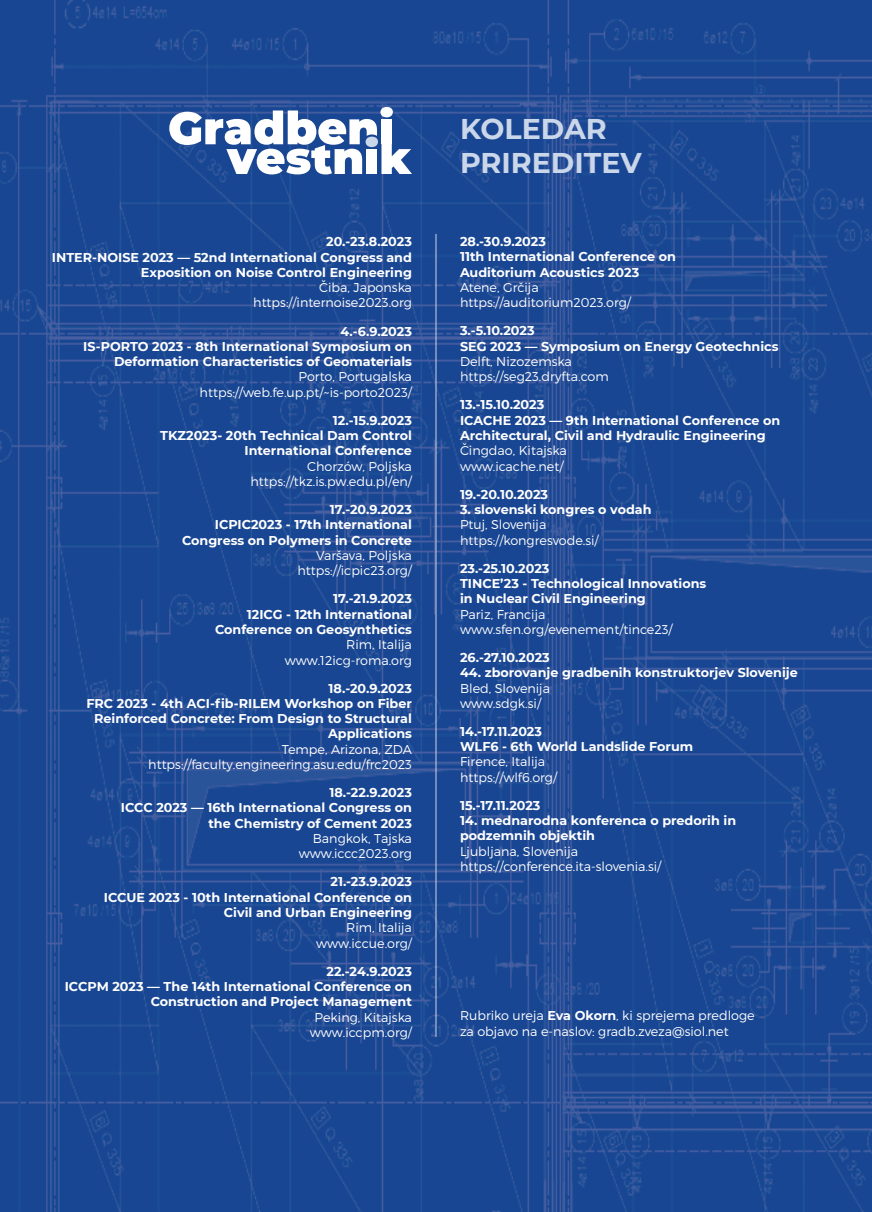
<style>
.page{position:relative;width:872px;height:1212px;background:#fff}
.page>*{position:absolute;margin:0;border:0;box-sizing:border-box;transform-origin:0 0}
.t1{font:700 28.5px/34.2px "Montserrat";color:#cad6e9}
.t2{font:700 12.75px/15.3px "Montserrat";color:#fff;text-align:right}
.t3{font:300 12.75px/15.3px "Montserrat";color:#fff}
.s1{font-weight:700}
</style>
<div class="page">
<img style="left:0;top:0;width:872px;height:1212px">
<hr style="left:435px;top:234px;width:1px;height:803px;background:#cad6e9">
<svg style="left:169px;top:107px;width:243px;height:67px"></svg>
<p class="t2" style="left:52px;top:233px;width:361px">20.-23.8.2023<br>INTER-NOISE 2023 — 52nd International Congress and<br>Exposition on Noise Control Engineering</p>
<p class="t3" style="left:253px;top:280px;width:160px;text-align:right">Čiba, Japonska https://internoise2023.org</p>
<p class="t2" style="left:83px;top:323px;width:330px">4.-6.9.2023<br>IS-PORTO 2023 - 8th International Symposium on<br>Deformation Characteristics of Geomaterials</p>
<p class="t3" style="left:200px;top:369px;width:214px;text-align:right">Porto, Portugalska https://web.fe.up.pt/~is-porto2023/</p>
<p class="t2" style="left:160px;top:412px;width:253px">12.-15.9.2023<br>TKZ2023- 20th Technical Dam Control<br>International Conference</p>
<p class="t3" style="left:250px;top:458px;width:163px;text-align:right">Chorzów, Poljska https://tkz.is.pw.edu.pl/en/</p>
<p class="t2" style="left:182px;top:501px;width:231px">17.-20.9.2023<br>ICPIC2023 - 17th International<br>Congress on Polymers in Concrete</p>
<p class="t3" style="left:297px;top:547px;width:116px;text-align:right">Varšava, Poljska https://icpic23.org/</p>
<p class="t2" style="left:215px;top:590px;width:198px">17.-21.9.2023<br>12ICG - 12th International<br>Conference on Geosynthetics</p>
<p class="t3" style="left:285px;top:637px;width:129px;text-align:right">Rim, Italija www.12icg-roma.org</p>
<p class="t2" style="left:86px;top:680px;width:327px">18.-20.9.2023<br>FRC 2023 - 4th ACI-fib-RILEM Workshop on Fiber<br>Reinforced Concrete: From Design to Structural<br>Applications</p>
<p class="t3" style="left:148px;top:741px;width:265px;text-align:right">Tempe, Arizona, ZDA https://faculty.engineering.asu.edu/frc2023</p>
<p class="t2" style="left:121px;top:784px;width:292px">18.-22.9.2023<br>ICCC 2023 — 16th International Congress on the Chemistry of Cement 2023</p>
<p class="t3" style="left:299px;top:831px;width:115px;text-align:right">Bangkok, Tajska www.iccc2023.org</p>
<p class="t2" style="left:104px;top:873px;width:309px">21.-23.9.2023<br>ICCUE 2023 - 10th International Conference on<br>Civil and Urban Engineering</p>
<p class="t3" style="left:316px;top:920px;width:97px;text-align:right">Rim, Italija www.iccue.org/</p>
<p class="t2" style="left:65px;top:963px;width:349px">22.-24.9.2023<br>ICCPM 2023 — The 14th International Conference on<br>Construction and Project Management</p>
<p class="t3" style="left:310px;top:1009px;width:104px;text-align:center">Peking, Kitajska www.iccpm.org/</p>
<h1 class="t1" style="left:460px;top:110px;width:183px">KOLEDAR<br>PRIREDITEV</h1>
<p class="t2" style="left:460px;top:233px;width:218px;text-align:left">28.-30.9.2023<br>11th International Conference on<br>Auditorium Acoustics 2023</p>
<p class="t3" style="left:460px;top:280px;width:172px">Atene, Grčija https://auditorium2023.org/</p>
<p class="t2" style="left:460px;top:323px;width:320px;text-align:left">3.-5.10.2023<br>SEG 2023 — Symposium on Energy Geotechnics</p>
<p class="t3" style="left:460px;top:354px;width:150px">Delft, Nizozemska https://seg23.dryfta.com</p>
<p class="t2" style="left:460px;top:397px;width:322px;text-align:left">13.-15.10.2023<br>ICACHE 2023 — 9th International Conference on<br>Architectural, Civil and Hydraulic Engineering</p>
<p class="t3" style="left:460px;top:443px;width:108px">Čingdao, Kitajska www.icache.net/</p>
<p class="t2" style="left:460px;top:486px;width:90px">19.-20.10.2023</p>
<p class="t2" style="left:460px;top:501px;width:193px">3. slovenski kongres o vodah</p>
<p class="t3" style="left:460px;top:517px;width:140px">Ptuj, Slovenija https://kongresvode.si/</p>
<p class="t2" style="left:460px;top:560px;width:248px;text-align:left">23.-25.10.2023<br>TINCE’23 - Technological Innovations in Nuclear Civil Engineering</p>
<p class="t3" style="left:460px;top:606px;width:214px">Pariz, Francija www.sfen.org/evenement/tince23/</p>
<p class="t2" style="left:460px;top:649px;width:91px">26.-27.10.2023</p>
<p class="t2" style="left:460px;top:664px;width:339px">44. zborovanje gradbenih konstruktorjev Slovenije</p>
<p class="t3" style="left:460px;top:680px;width:91px">Bled, Slovenija www.sdgk.si/</p>
<p class="t2" style="left:460px;top:723px;width:235px;text-align:left">14.-17.11.2023<br>WLF6 - 6th World Landslide Forum</p>
<p class="t3" style="left:460px;top:754px;width:99px">Firence, Italija https://wlf6.org/</p>
<p class="t2" style="left:460px;top:797px;width:82px">15.-17.11.2023</p>
<p class="t2" style="left:460px;top:812px;width:278px;text-align:left">14. mednarodna konferenca o predorih in podzemnih objektih</p>
<p class="t3" style="left:460px;top:843px;width:203px">Ljubljana, Slovenija https://conference.ita-slovenia.si/</p>
<p class="t3" style="left:460px;top:1008px;width:296px">Rubriko ureja <span class="s1">Eva Okorn</span>, ki sprejema predloge za objavo na e-naslov: gradb.zveza@siol.net</p>
</div>
